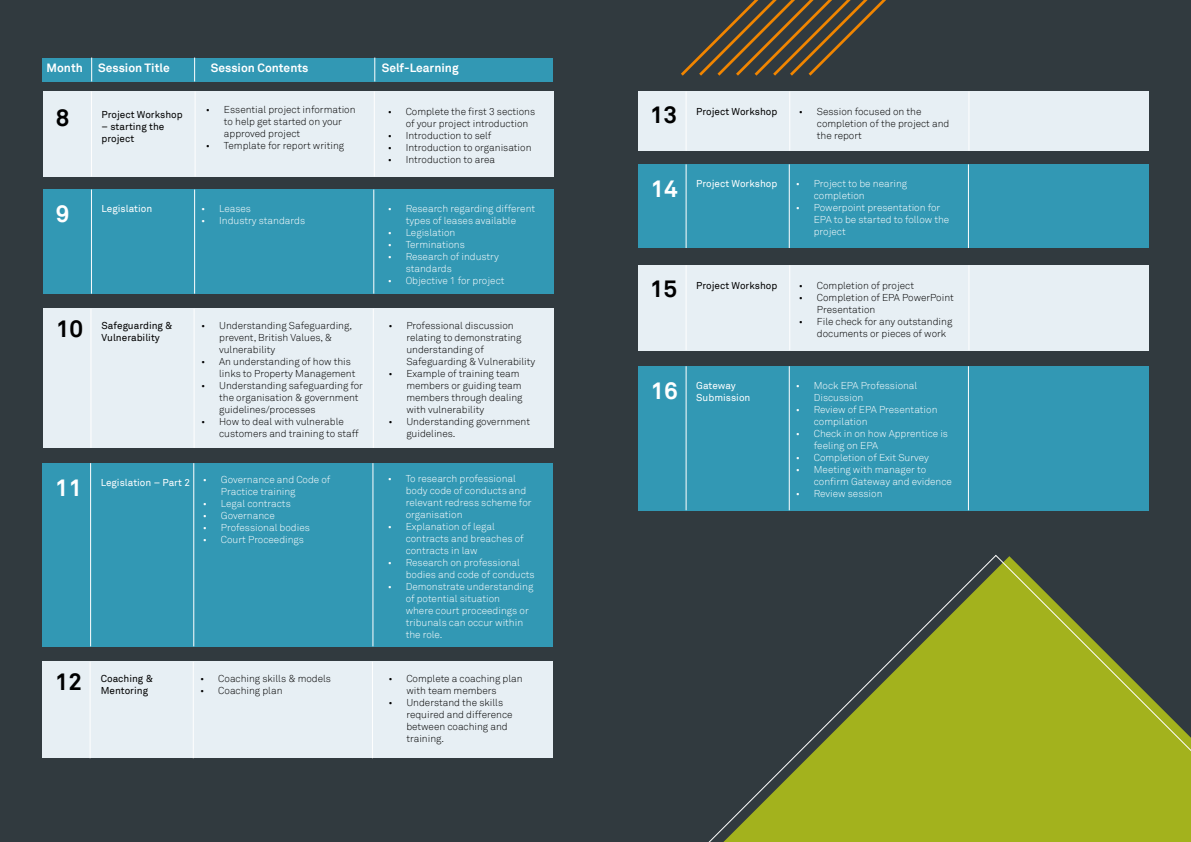
<style>
.page{position:relative;width:1191px;height:842px;background:#313a3f}
.page>*{position:absolute;margin:0;border:0;box-sizing:border-box;transform-origin:0 0}
.t1{font:700 24px "Akkurat";color:#000}
.t2{font:700 24px "Akkurat";color:#fff}
.t3{font:700 12px "Akkurat";color:#fff}
.t4{font:300 10px/12px "Akkurat";color:#000}
.t5{font:300 10px/12px "Akkurat";color:#fff}
.t6{font:10px/12px "Akkurat";color:#000}
.t7{font:10px/12px "Akkurat";color:#fff}
</style>
<div class="page">
<div style="left:43px;top:91px;width:511px;height:85px;background:#e7eff4"></div>
<div style="left:43px;top:190px;width:511px;height:104px;background:#3298b4"></div>
<div style="left:43px;top:309px;width:511px;height:139px;background:#e7eff4"></div>
<div style="left:43px;top:58px;width:510px;height:23px;background:#3298b4"></div>
<svg style="left:91px;top:58px;width:1px;height:23px"></svg>
<hr style="left:91px;top:91px;width:1px;height:85px;background:#fff">
<hr style="left:91px;top:190px;width:1px;height:104px;background:#fff">
<hr style="left:195px;top:91px;width:1px;height:85px;background:#fff">
<hr style="left:374px;top:91px;width:1px;height:85px;background:#fff">
<svg style="left:194px;top:58px;width:1px;height:23px"></svg>
<svg style="left:374px;top:58px;width:1px;height:23px"></svg>
<hr style="left:194px;top:190px;width:1px;height:104px;background:#fff">
<hr style="left:373px;top:190px;width:1px;height:104px;background:#fff">
<hr style="left:90px;top:309px;width:1px;height:139px;background:#fff">
<hr style="left:194px;top:309px;width:1px;height:139px;background:#fff">
<hr style="left:373px;top:309px;width:1px;height:139px;background:#fff">
<div style="left:43px;top:463px;width:510px;height:183px;background:#3298b4"></div>
<hr style="left:90px;top:463px;width:1px;height:183px;background:#fff">
<hr style="left:193px;top:463px;width:1px;height:183px;background:#fff">
<hr style="left:372px;top:463px;width:1px;height:183px;background:#fff">
<div style="left:43px;top:662px;width:510px;height:96px;background:#e7eff4"></div>
<hr style="left:90px;top:662px;width:1px;height:96px;background:#fff">
<hr style="left:193px;top:662px;width:1px;height:96px;background:#fff">
<hr style="left:372px;top:662px;width:1px;height:96px;background:#fff">
<div style="left:638px;top:91px;width:510px;height:60px;background:#e7eff4"></div>
<div style="left:638px;top:164px;width:510px;height:84px;background:#3298b4"></div>
<hr style="left:685px;top:91px;width:1px;height:60px;background:#fff">
<hr style="left:685px;top:164px;width:1px;height:84px;background:#fff">
<hr style="left:789px;top:91px;width:1px;height:60px;background:#fff">
<hr style="left:968px;top:91px;width:1px;height:60px;background:#fff">
<hr style="left:788px;top:164px;width:1px;height:84px;background:#fff">
<hr style="left:968px;top:164px;width:1px;height:84px;background:#fff">
<div style="left:638px;top:265px;width:510px;height:85px;background:#e7eff4"></div>
<hr style="left:685px;top:265px;width:1px;height:85px;background:#fff">
<hr style="left:789px;top:265px;width:1px;height:85px;background:#fff">
<hr style="left:968px;top:265px;width:1px;height:85px;background:#fff">
<div style="left:638px;top:366px;width:510px;height:144px;background:#3298b4"></div>
<hr style="left:685px;top:366px;width:1px;height:144px;background:#fff">
<hr style="left:788px;top:366px;width:1px;height:144px;background:#fff">
<hr style="left:968px;top:366px;width:1px;height:144px;background:#fff">
<svg style="left:589px;top:554px;width:602px;height:288px"></svg>
<svg style="left:678px;top:0;width:215px;height:79px"></svg>
<p class="t3" style="left:47px;top:60px;width:38px">Month</p>
<h1 class="t1" style="left:56px;top:103px;width:15px">8</h1>
<p class="t3" style="left:98px;top:60px;width:73px">Session Title</p>
<p class="t3" style="left:211px;top:60px;width:99px">Session Contents</p>
<p class="t3" style="left:382px;top:60px;width:78px">Self-Learning</p>
<p class="t6" style="left:102px;top:109px;width:83px">Project Workshop</p>
<p class="t6" style="left:102px;top:121px;width:64px">– starting the project</p>
<p class="t4" style="left:224px;top:104px;width:133px;text-indent:-18px">• Essential project information to help get started on your approved project</p>
<p class="t4" style="left:206px;top:140px;width:140px">• Template for report writing</p>
<p class="t4" style="left:406px;top:106px;width:131px;text-indent:-18px">• Complete the first 3 sections of your project introduction</p>
<p class="t4" style="left:388px;top:130px;width:105px">• Introduction to self</p>
<p class="t4" style="left:388px;top:142px;width:145px">• Introduction to organisation</p>
<p class="t4" style="left:388px;top:154px;width:109px">• Introduction to area</p>
<h1 class="t2" style="left:56px;top:199px;width:15px">9</h1>
<p class="t7" style="left:102px;top:203px;width:52px">Legislation</p>
<p class="t5" style="left:201px;top:203px;width:51px">• Leases</p>
<p class="t5" style="left:201px;top:215px;width:105px">• Industry standards</p>
<h1 class="t1" style="left:56px;top:314px;width:29px">10</h1>
<p class="t6" style="left:102px;top:320px;width:73px">Safeguarding &amp;<br>Vulnerability</p>
<p class="t4" style="left:219px;top:320px;width:134px;text-indent:-18px">• Understanding Safeguarding, prevent, British Values, &amp; vulnerability</p>
<p class="t4" style="left:219px;top:356px;width:138px;text-indent:-18px">• An understanding of how this links to Property Management</p>
<p class="t4" style="left:219px;top:380px;width:145px;text-indent:-18px">• Understanding safeguarding for the organisation &amp; government guidelines/processes</p>
<p class="t4" style="left:219px;top:416px;width:141px;text-indent:-18px">• How to deal with vulnerable customers and training to staff</p>
<h1 class="t2" style="left:55px;top:472px;width:29px">11</h1>
<p class="t7" style="left:101px;top:476px;width:91px">Legislation – Part 2</p>
<p class="t5" style="left:221px;top:473px;width:111px;text-indent:-18px">• Governance and Code of<br>Practice training</p>
<p class="t5" style="left:203px;top:497px;width:89px">• Legal contracts</p>
<p class="t5" style="left:203px;top:509px;width:73px">• Governance</p>
<p class="t5" style="left:203px;top:521px;width:108px">• Professional bodies</p>
<p class="t5" style="left:203px;top:533px;width:103px">• Court Proceedings</p>
<h1 class="t1" style="left:55px;top:666px;width:29px">12</h1>
<p class="t6" style="left:101px;top:672px;width:54px">Coaching &amp;<br>Mentoring</p>
<p class="t4" style="left:200px;top:672px;width:132px">• Coaching skills &amp; models</p>
<p class="t4" style="left:200px;top:684px;width:84px">• Coaching plan</p>
<p class="t5" style="left:388px;top:203px;width:149px;text-align:center">• Research regarding different types of leases available</p>
<p class="t5" style="left:388px;top:227px;width:69px">• Legislation</p>
<p class="t5" style="left:388px;top:239px;width:79px">• Terminations</p>
<p class="t5" style="left:406px;top:251px;width:95px;text-indent:-18px">• Research of industry standards</p>
<p class="t5" style="left:388px;top:275px;width:118px">• Objective 1 for project</p>
<p class="t4" style="left:406px;top:320px;width:130px;text-indent:-18px">• Professional discussion relating to demonstrating understanding of<br>Safeguarding &amp; Vulnerability</p>
<p class="t4" style="left:406px;top:368px;width:118px;text-indent:-18px">• Example of training team members or guiding team members through dealing with vulnerability</p>
<p class="t4" style="left:406px;top:416px;width:125px;text-indent:-18px">• Understanding government guidelines.</p>
<p class="t5" style="left:406px;top:472px;width:127px;text-indent:-18px">• To research professional body code of conducts and relevant redress scheme for organisation</p>
<p class="t5" style="left:406px;top:520px;width:119px;text-indent:-18px">• Explanation of legal contracts and breaches of contracts in law</p>
<p class="t5" style="left:406px;top:556px;width:130px;text-indent:-18px">• Research on professional bodies and code of conducts</p>
<p class="t5" style="left:406px;top:580px;width:129px;text-indent:-18px">• Demonstrate understanding of potential situation<br>where court proceedings or tribunals can occur within the role.</p>
<p class="t4" style="left:406px;top:672px;width:118px;text-indent:-18px">• Complete a coaching plan with team members</p>
<p class="t4" style="left:406px;top:696px;width:108px;text-indent:-18px">• Understand the skills required and difference between coaching and training.</p>
<h1 class="t1" style="left:650px;top:100px;width:29px">13</h1>
<p class="t6" style="left:696px;top:106px;width:83px">Project Workshop</p>
<p class="t4" style="left:817px;top:106px;width:134px;text-indent:-18px">• Session focused on the completion of the project and the report</p>
<h1 class="t2" style="left:650px;top:173px;width:29px">14</h1>
<p class="t7" style="left:696px;top:178px;width:83px">Project Workshop</p>
<p class="t5" style="left:814px;top:178px;width:95px;text-indent:-18px">• Project to be nearing completion</p>
<p class="t5" style="left:814px;top:202px;width:137px;text-indent:-18px">• Powerpoint presentation for<br>EPA to be started to follow the project</p>
<h1 class="t1" style="left:650px;top:273px;width:29px">15</h1>
<p class="t6" style="left:696px;top:279px;width:83px">Project Workshop</p>
<p class="t4" style="left:799px;top:279px;width:117px">• Completion of project</p>
<p class="t4" style="left:817px;top:291px;width:138px;text-indent:-18px">• Completion of EPA PowerPoint<br>Presentation</p>
<p class="t4" style="left:817px;top:315px;width:137px;text-indent:-18px">• File check for any outstanding documents or pieces of work</p>
<h1 class="t2" style="left:650px;top:375px;width:29px">16</h1>
<p class="t7" style="left:696px;top:380px;width:56px">Gateway<br>Submission</p>
<p class="t5" style="left:814px;top:379px;width:105px;text-indent:-18px">• Mock EPA Professional<br>Discussion</p>
<p class="t5" style="left:814px;top:403px;width:125px;text-indent:-18px">• Review of EPA Presentation compilation</p>
<p class="t5" style="left:814px;top:427px;width:136px;text-indent:-18px">• Check in on how Apprentice is feeling on EPA</p>
<p class="t5" style="left:796px;top:451px;width:135px">• Completion of Exit Survey</p>
<p class="t5" style="left:814px;top:463px;width:140px;text-indent:-18px">• Meeting with manager to confirm Gateway and evidence</p>
<p class="t5" style="left:796px;top:487px;width:88px">• Review session</p>
</div>
